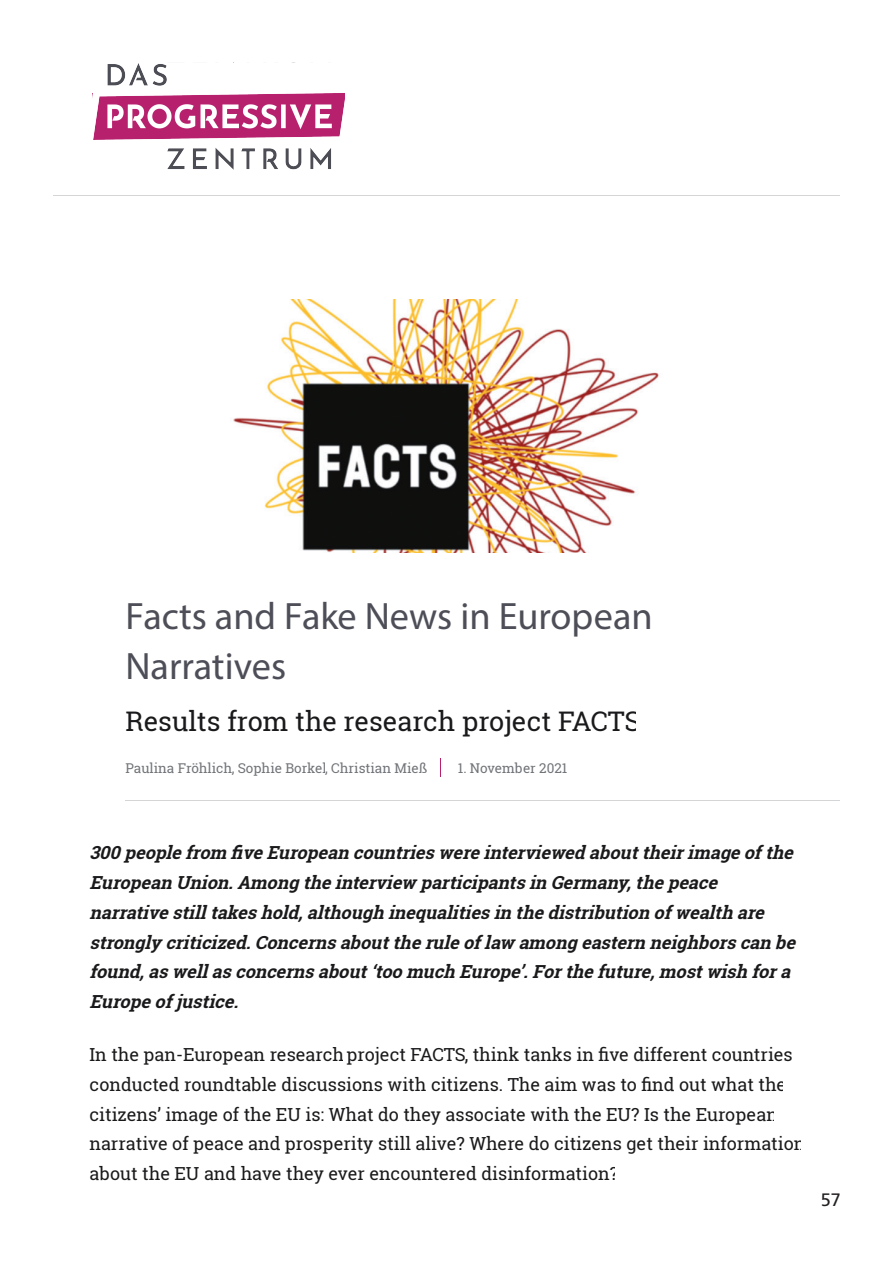
<style>
.page{position:relative;width:893px;height:1263px;background:#fff}
.page>*{position:absolute;margin:0;border:0;box-sizing:border-box;transform-origin:0 0}
.t1{font:500 38.25px/49.8px "Roboto Slab";color:#4d4e57}
.t2{font:27px "Roboto Slab";color:#1a1a1c}
.t3{font:italic 700 18px/29.8px "Roboto Slab";color:#1a1a1c}
.t4{font:18px/29.8px "Roboto Slab";color:#1a1a1c}
.t5{font:18px "Frutiger";color:#231f20}
.t6{font:13.5px "Roboto Slab";color:#717478}
</style>
<div class="page">
<hr style="left:53px;top:195px;width:786px;height:1px;background:#d3d5d7">
<svg style="left:93px;top:63px;width:252px;height:106px"></svg>
<svg style="left:233px;top:299px;width:426px;height:254px"></svg>
<hr style="left:125px;top:800px;width:714px;height:1px;background:#d3d5d7">
<svg style="left:440px;top:758px;width:1px;height:18px"></svg>
<h1 class="t1" style="left:125px;top:590px;width:529px">Facts and Fake News in European<br>Narratives</h1>
<h2 class="t2" style="left:125px;top:703px;width:517px">Results from the research project FACTS</h2>
<p class="t6" style="left:125px;top:759px;width:303px">Paulina Fröhlich, Sophie Borkel, Christian Mieß</p>
<p class="t6" style="left:458px;top:759px;width:111px">1. November 2021</p>
<p class="t3" style="left:89px;top:837px;width:713px">300peoplefrom fiveEuropean countrieswereinterviewedabouttheirimageofthe European Union.Amongtheinterview participantsin Germany,thepeace narrativestilltakeshold,although inequalitiesin thedistribution ofwealth are stronglycriticized.Concernsabouttheruleoflaw amongeastern neighborscan be found,aswellasconcernsabout‘toomuch Europe’.Forthefuture,mostwish fora Europeofjustice.</p>
<p class="t4" style="left:89px;top:1039px;width:717px">In the pan-European researchproject FACTS, think tanks in five different countries conducted roundtable discussions with citizens. The aim was to find out what the citizens’ image of the EU is: What do they associate with the EU? Is the European narrative of peace and prosperity still alive? Where do citizens get their information about the EU and have they ever encountered disinformation?</p>
<p class="t5" style="left:821px;top:1189px;width:22px">57</p>
</div>
